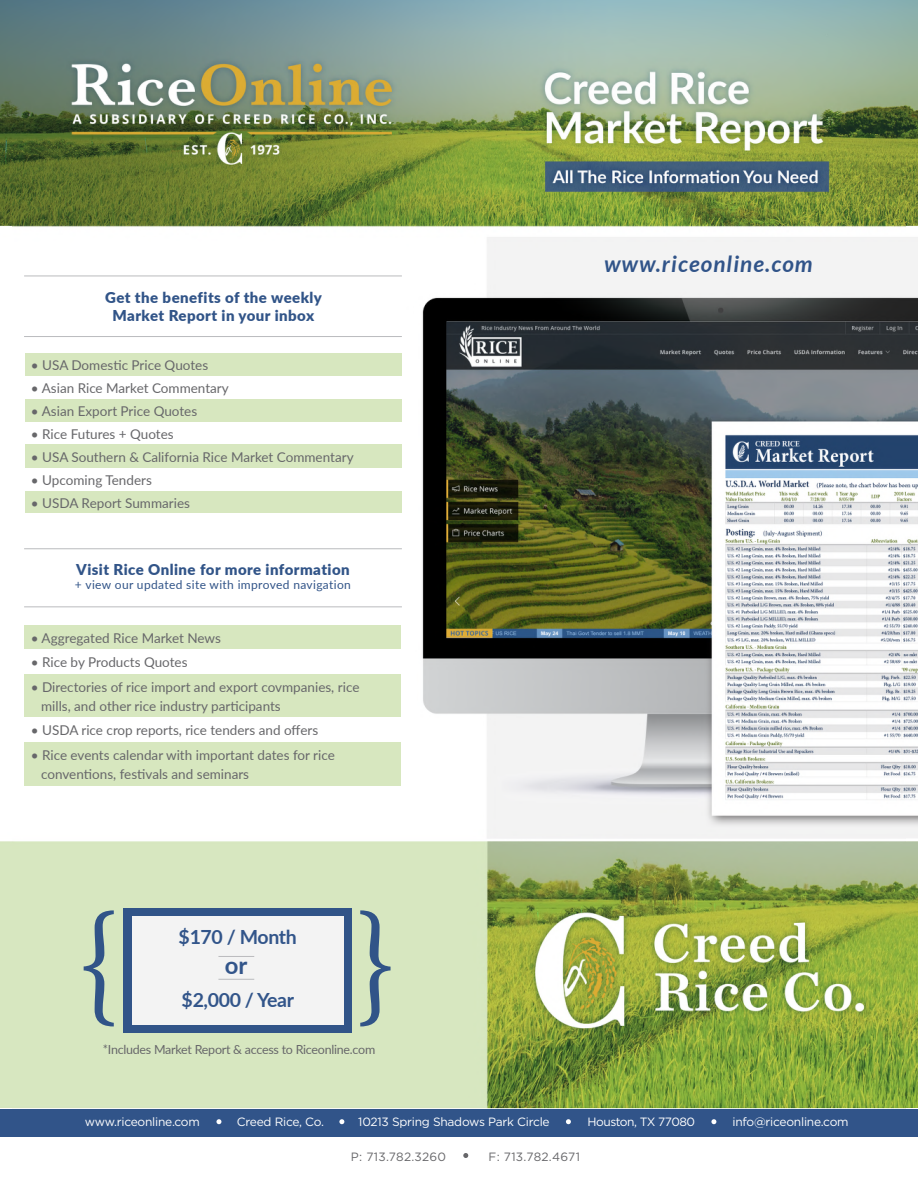
<style>
.page{position:relative;width:918px;height:1188px;background:#fff}
.page>*{position:absolute;margin:0;border:0;box-sizing:border-box;transform-origin:0 0}
.t1{font:132.15px "Minion Pro";color:#315488}
.t2{font:700 23.85px "Lato";color:#32558a}
.t3{font:italic 700 22.5px "Lato";letter-spacing:.05em;color:#315489}
.t4{font:700 19.5px "Lato";letter-spacing:-.02em;color:#32558a}
.t5{font:900 15px "Lato";letter-spacing:.03em;color:#315488}
.t6{font:13.5px/19.2px "Lato";color:#67676a}
.t7{font:12.45px "Lato";letter-spacing:-.02em;color:#67676a}
.t8{font:12px "Gotham HTF";letter-spacing:-.02em;color:#fff}
.t9{font:12px "Lato";letter-spacing:.03em;color:#315488}
.t10{font:12px "Gotham HTF";letter-spacing:.02em;color:#67676a}
.t11{font:12px "Gotham HTF";letter-spacing:-.04em;color:#fff}
</style>
<div class="page">
<img style="left:0;top:0;width:918px;height:1157px">
<div style="left:0;top:1109px;width:918px;height:27px;background:#315489"></div>
<hr style="left:24px;top:336px;width:378px;height:1px;background:#babbbe">
<hr style="left:24px;top:607px;width:378px;height:1px;background:#babbbe">
<hr style="left:24px;top:276px;width:378px;height:1px;background:#babbbe">
<hr style="left:24px;top:549px;width:378px;height:1px;background:#babbbe">
<div style="left:25px;top:353px;width:377px;height:23px;background:#d7e7bf"></div>
<div style="left:25px;top:376px;width:377px;height:23px;background:#fff"></div>
<div style="left:25px;top:399px;width:377px;height:23px;background:#d7e7bf"></div>
<div style="left:25px;top:422px;width:377px;height:23px;background:#fff"></div>
<div style="left:25px;top:445px;width:377px;height:23px;background:#d7e7bf"></div>
<div style="left:25px;top:468px;width:377px;height:23px;background:#fff"></div>
<div style="left:25px;top:491px;width:377px;height:23px;background:#d7e7bf"></div>
<div style="left:25px;top:514px;width:377px;height:23px;background:#fff"></div>
<div style="left:24px;top:625px;width:377px;height:25px;background:#d7e7bf"></div>
<div style="left:24px;top:650px;width:377px;height:24px;background:#fff"></div>
<div style="left:24px;top:674px;width:377px;height:44px;background:#d7e7bf"></div>
<div style="left:24px;top:718px;width:377px;height:24px;background:#fff"></div>
<div style="left:24px;top:742px;width:377px;height:44px;background:#d7e7bf"></div>
<div style="left:24px;top:786px;width:377px;height:25px;background:#fff"></div>
<div style="left:123px;top:908px;width:229px;height:125px;background:#315488"></div>
<div style="left:132px;top:916px;width:211px;height:109px;background:#f3f3f3"></div>
<hr style="left:218px;top:979px;width:36px;height:1px;background:#babbbe">
<hr style="left:218px;top:956px;width:36px;height:1px;background:#babbbe">
<svg style="left:216px;top:1119px;width:5px;height:5px"></svg>
<svg style="left:339px;top:1119px;width:5px;height:5px"></svg>
<svg style="left:463px;top:1153px;width:5px;height:5px"></svg>
<svg style="left:566px;top:1119px;width:5px;height:5px"></svg>
<svg style="left:711px;top:1119px;width:5px;height:5px"></svg>
<p class="t5" style="left:105px;top:286px;width:218px">Get the benefits of the weekly</p>
<p class="t5" style="left:113px;top:304px;width:203px">Market Report in your inbox</p>
<p class="t6" style="left:31px;top:355px;width:179px">• USA Domestic Price Quotes</p>
<p class="t6" style="left:31px;top:378px;width:199px">• Asian Rice Market Commentary</p>
<p class="t6" style="left:31px;top:401px;width:168px">• Asian Export Price Quotes</p>
<p class="t6" style="left:31px;top:424px;width:144px">• Rice Futures + Quotes</p>
<p class="t6" style="left:31px;top:446px;width:324px">• USA Southern &amp; California Rice Market Commentary</p>
<p class="t6" style="left:31px;top:470px;width:122px">• Upcoming Tenders</p>
<p class="t6" style="left:31px;top:493px;width:161px">• USDA Report Summaries</p>
<p class="t5" style="left:76px;top:558px;width:275px">Visit Rice Online for more information</p>
<p class="t9" style="left:75px;top:576px;width:278px">+ view our updated site with improved navigation</p>
<p class="t6" style="left:31px;top:628px;width:192px">• Aggregated Rice Market News</p>
<p class="t6" style="left:31px;top:652px;width:158px">• Rice by Products Quotes</p>
<p class="t6" style="left:41px;top:677px;width:320px;text-indent:-10px">• Directories of rice import and export covmpanies, rice mills, and other rice industry participants</p>
<p class="t6" style="left:31px;top:720px;width:289px">• USDA rice crop reports, rice tenders and offers</p>
<p class="t6" style="left:41px;top:745px;width:295px;text-indent:-10px">• Rice events calendar with important dates for rice conventions, festivals and seminars</p>
<p class="t1" style="left:75px;top:873px;width:47px">{</p>
<p class="t1" style="left:353px;top:873px;width:47px">}</p>
<p class="t4" style="left:178px;top:923px;width:120px">$170 / Month</p>
<p class="t2" style="left:225px;top:948px;width:24px">or</p>
<p class="t4" style="left:181px;top:985px;width:114px">$2,000 / Year</p>
<p class="t7" style="left:103px;top:1040px;width:274px">*Includes Market Report &amp; access to Riceonline.com</p>
<p class="t3" style="left:604px;top:251px;width:210px">www.riceonline.com</p>
<p class="t8" style="left:85px;top:1115px;width:116px">www.riceonline.com</p>
<p class="t8" style="left:237px;top:1115px;width:89px">Creed Rice, Co.</p>
<p class="t8" style="left:358px;top:1115px;width:193px">10213 Spring Shadows Park Circle</p>
<p class="t11" style="left:588px;top:1115px;width:109px">Houston, TX 77080</p>
<p class="t8" style="left:732px;top:1115px;width:118px">info@riceonline.com</p>
<p class="t10" style="left:351px;top:1150px;width:97px">P: 713.782.3260</p>
<p class="t10" style="left:489px;top:1150px;width:93px">F: 713.782.4671</p>
</div>
